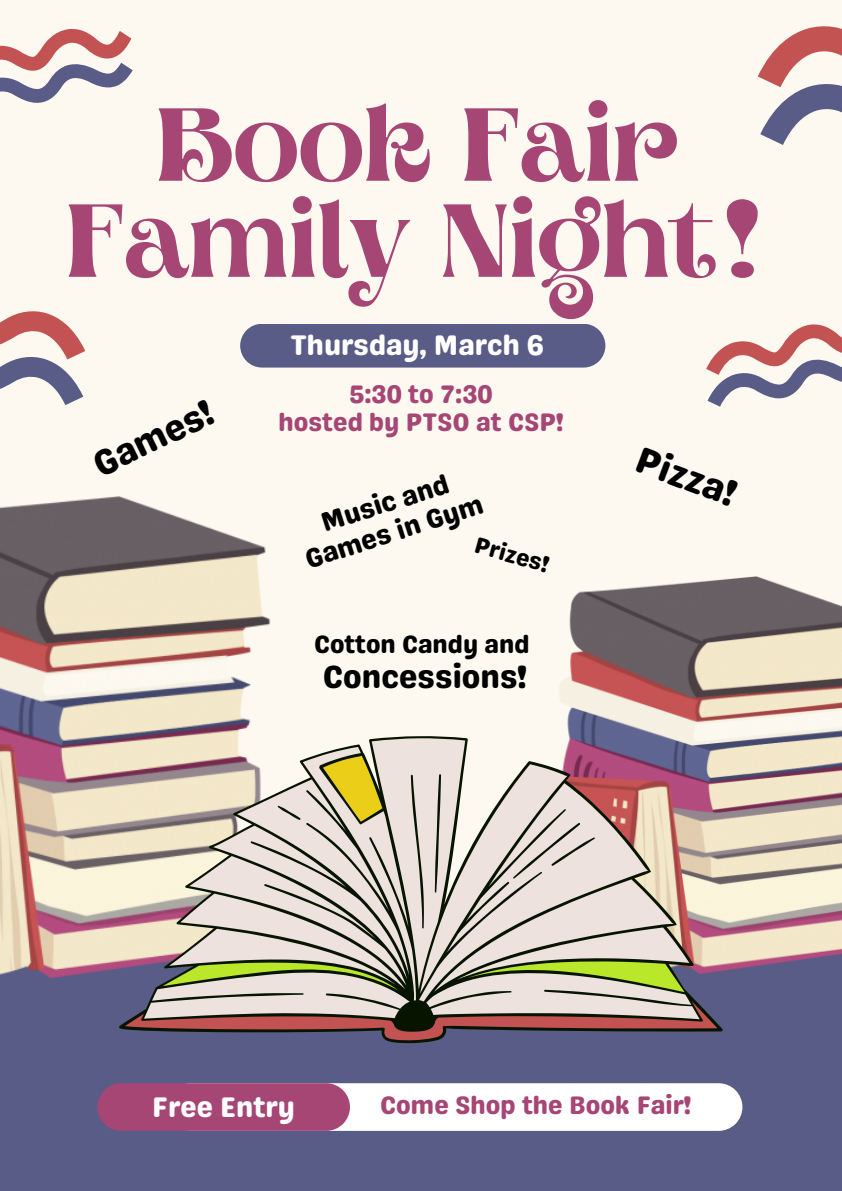
<style>
.page{position:relative;width:842px;height:1191px;background:#fff}
.page>*{position:absolute;margin:0;border:0;box-sizing:border-box;transform-origin:0 0}
.t1{font:600 103.4px/96px "Aprila";color:#a64675;text-align:center}
.t2{font:37px "Genty Sans";color:#000}
.t3{font:36px "Genty Sans";color:#000}
.t4{font:32px "Genty Sans";color:#000}
.t5{font:28.2px "Genty Sans";color:#fff}
.t6{font:27px/30px "Genty Sans";color:#000;text-align:center}
.t7{font:25.2px "Genty Sans";color:#a64675}
.t8{font:25px "Genty Sans";color:#000}
.t9{font:23px "Genty Sans";color:#000}
</style>
<div class="page">
<div style="left:0;top:0;width:842px;height:1190px;background:#fdf9f1"></div>
<div style="left:0;top:943px;width:842px;height:247px;background:#585c86"></div>
<img style="left:559px;top:576px;width:283px;height:395px">
<img style="left:0;top:496px;width:271px;height:483px">
<svg style="left:119px;top:736px;width:604px;height:307px;background:#c1b3a9"></svg>
<div style="left:240px;top:324px;width:365px;height:43px;background:#585c86"></div>
<svg style="left:97px;top:1083px;width:645px;height:47px;background:#dab6c8"></svg>
<svg style="left:0;top:29px;width:133px;height:74px"></svg>
<svg style="left:706px;top:324px;width:136px;height:82px"></svg>
<svg style="left:758px;top:26px;width:84px;height:119px"></svg>
<svg style="left:0;top:311px;width:85px;height:94px"></svg>
<p class="t1" style="left:66px;top:107px;width:703px">Book Fair<br>Family Night!</p>
<p class="t3" style="left:86px;top:447px;width:130px;rotate:-26deg">Games!</p>
<p class="t5" style="left:290px;top:328px;width:255px">Thursday, March 6</p>
<p class="t7" style="left:349px;top:379px;width:145px">5:30 to 7:30</p>
<h1 class="t7" style="left:278px;top:407px;width:287px">hosted by PTSO at CSP!</h1>
<h3 class="t6" style="left:292px;top:517px;width:187px;rotate:-18deg">Music and<br>Games in Gym</h3>
<p class="t9" style="left:479px;top:531px;width:77px;rotate:15deg">Prizes!</p>
<p class="t8" style="left:314px;top:629px;width:217px">Cotton Candy and</p>
<h2 class="t4" style="left:323px;top:658px;width:206px">Concessions!</h2>
<p class="t2" style="left:646px;top:437px;width:106px;rotate:21deg">Pizza!</p>
<h2 class="t5" style="left:152px;top:1089px;width:144px">Free Entry</h2>
<h3 class="t7" style="left:380px;top:1089px;width:312px">Come Shop the Book Fair!</h3>
</div>
